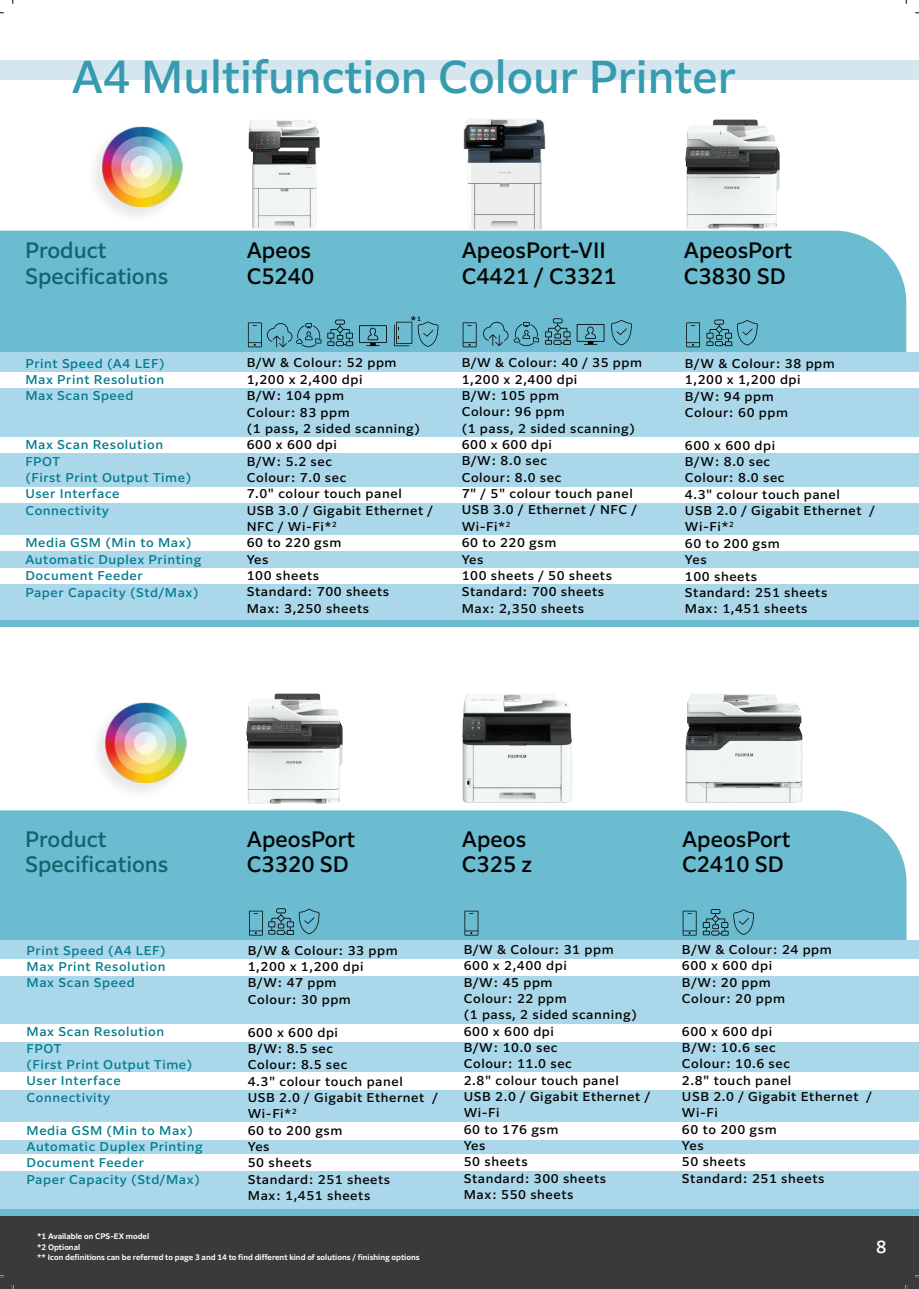
<style>
.page{position:relative;width:919px;height:1289px;background:#fff}
.page>*{position:absolute;margin:0;border:0;box-sizing:border-box;transform-origin:0 0}
.t1{font:500 43.35px "Clarimo UDPE";color:#369baf}
.t2{font:500 21px/25.2px "Clarimo UDPE";color:#040503}
.t3{font:500 21px/25.2px "Clarimo UDPE";color:#0f666d}
.t4{font:500 16.5px "Clarimo UDPE";color:#fff}
.t5{font:500 12px/16.4px "Clarimo UDPE";letter-spacing:.045em;color:#040503;scale:1.05 1}
.t6{font:500 12px/16.4px "Clarimo UDPE";letter-spacing:.045em;color:#047b8d;scale:1.05 1}
.t7{font:500 10.2px "Clarimo UDPE";color:#040503;scale:1.05 1}
.t8{font:600 7.5px/10.5px "Clarimo UDPE";color:#fff}
</style>
<div class="page">
<div style="left:0;top:810px;width:906px;height:130px;background:#6bbcd1"></div>
<div style="left:0;top:940px;width:918px;height:269px;background:#abd7ea"></div>
<div style="left:0;top:231px;width:906px;height:121px;background:#6bbcd1"></div>
<div style="left:0;top:352px;width:918px;height:268px;background:#abd7ea"></div>
<div style="left:0;top:1215px;width:918px;height:73px;background:#3a3a3b"></div>
<div style="left:0;top:372px;width:918px;height:15px;background:#fff"></div>
<div style="left:0;top:437px;width:918px;height:15px;background:#fff"></div>
<div style="left:0;top:487px;width:918px;height:15px;background:#fff"></div>
<div style="left:0;top:568px;width:918px;height:16px;background:#fff"></div>
<div style="left:0;top:535px;width:918px;height:16px;background:#fff"></div>
<img style="left:94px;top:126px;width:89px;height:90px">
<img style="left:97px;top:702px;width:90px;height:90px">
<div style="left:0;top:61px;width:918px;height:19px;background:#d5e6ef"></div>
<img style="left:248px;top:120px;width:71px;height:108px">
<img style="left:464px;top:119px;width:81px;height:110px">
<img style="left:685px;top:119px;width:95px;height:109px">
<img style="left:246px;top:693px;width:96px;height:110px">
<img style="left:463px;top:694px;width:108px;height:108px">
<img style="left:685px;top:694px;width:117px;height:108px">
<div style="left:0;top:958px;width:918px;height:17px;background:#fff"></div>
<div style="left:0;top:1023px;width:918px;height:18px;background:#fff"></div>
<div style="left:0;top:1072px;width:918px;height:18px;background:#fff"></div>
<div style="left:0;top:1122px;width:918px;height:17px;background:#fff"></div>
<div style="left:0;top:1154px;width:918px;height:17px;background:#fff"></div>
<div style="left:0;top:620px;width:918px;height:6px;background:#6bbcd1"></div>
<div style="left:0;top:1209px;width:918px;height:6px;background:#6bbcd1"></div>
<svg style="left:464px;top:910px;width:14px;height:25px"></svg>
<svg style="left:682px;top:910px;width:14px;height:25px"></svg>
<svg style="left:462px;top:322px;width:14px;height:25px"></svg>
<svg style="left:686px;top:322px;width:14px;height:25px"></svg>
<svg style="left:394px;top:321px;width:44px;height:26px"></svg>
<svg style="left:359px;top:325px;width:28px;height:21px"></svg>
<svg style="left:327px;top:319px;width:26px;height:27px"></svg>
<svg style="left:248px;top:322px;width:73px;height:25px;background:#5da4b6"></svg>
<svg style="left:611px;top:320px;width:20px;height:25px"></svg>
<svg style="left:576px;top:324px;width:28px;height:21px"></svg>
<svg style="left:545px;top:318px;width:25px;height:27px"></svg>
<svg style="left:483px;top:322px;width:56px;height:24px"></svg>
<svg style="left:706px;top:319px;width:51px;height:27px"></svg>
<svg style="left:249px;top:908px;width:70px;height:27px;background:#5ba0b1"></svg>
<svg style="left:702px;top:909px;width:52px;height:26px"></svg>
<h1 class="t1" style="left:72px;top:42px;width:665px">A4 Multifunction Colour Printer</h1>
<h2 class="t3" style="left:25px;top:236px;width:145px">Product<br>Specifications</h2>
<h2 class="t2" style="left:461px;top:236px;width:156px">ApeosPort-VII<br>C4421 / C3321</h2>
<h2 class="t2" style="left:684px;top:236px;width:110px">ApeosPort<br>C3830 SD</h2>
<h2 class="t2" style="left:247px;top:236px;width:69px">Apeos<br>C5240</h2>
<p class="t6" style="left:25px;top:354px;width:134px;text-align:justify">Print Speed (A4 LEF)<br>Max Print Resolution Max Scan Speed</p>
<p class="t6" style="left:25px;top:436px;width:159px">Max Scan Resolution<br>FPOT<br>(First Print Output Time)<br>User Interface<br>Connectivity</p>
<p class="t6" style="left:25px;top:534px;width:169px">Media GSM (Min to Max)<br>Automatic Duplex Printing<br>Document Feeder<br>Paper Capacity (Std/Max)</p>
<p class="t7" style="left:410px;top:312px;width:11px">*<sup>1</sup></p>
<p class="t5" style="left:247px;top:354px;width:179px">B/W &amp; Colour: 52 ppm<br>1,200 x 2,400 dpi<br>B/W: 104 ppm<br>Colour: 83 ppm<br>(1 pass, 2 sided scanning)<br>600 x 600 dpi<br>B/W: 5.2 sec<br>Colour: 7.0 sec<br>7.0" colour touch panel<br>USB 3.0 / Gigabit Ethernet /<br>NFC / Wi-Fi*<sup>2<br></sup>60 to 220 gsm<br>Yes<br>100 sheets<br>Standard: 700 sheets<br>Max: 3,250 sheets</p>
<p class="t5" style="left:461px;top:354px;width:173px">B/W &amp; Colour: 40 / 35 ppm<br>1,200 x 2,400 dpi<br>B/W: 105 ppm<br>Colour: 96 ppm<br>(1 pass, 2 sided scanning)<br>600 x 600 dpi<br>B/W: 8.0 sec<br>Colour: 8.0 sec<br>7" / 5" colour touch panel<br>USB 3.0 / Ethernet / NFC /<br>Wi-Fi*<sup>2<br></sup>60 to 220 gsm<br>Yes<br>100 sheets / 50 sheets<br>Standard: 700 sheets<br>Max: 2,350 sheets</p>
<p class="t5" style="left:685px;top:354px;width:144px">B/W &amp; Colour: 38 ppm<br>1,200 x 1,200 dpi<br>B/W: 94 ppm<br>Colour: 60 ppm</p>
<p class="t5" style="left:685px;top:436px;width:182px">600 x 600 dpi<br>B/W: 8.0 sec<br>Colour: 8.0 sec<br>4.3" colour touch panel<br>USB 2.0 / Gigabit Ethernet /<br>Wi-Fi*<sup>2<br></sup>60 to 200 gsm<br>Yes<br>100 sheets<br>Standard: 251 sheets<br>Max: 1,451 sheets</p>
<h2 class="t3" style="left:25px;top:824px;width:145px">Product<br>Specifications</h2>
<p class="t6" style="left:27px;top:941px;width:134px;text-align:justify">Print Speed (A4 LEF)<br>Max Print Resolution Max Scan Speed</p>
<p class="t6" style="left:27px;top:1022px;width:159px">Max Scan Resolution<br>FPOT<br>(First Print Output Time)<br>User Interface<br>Connectivity</p>
<p class="t6" style="left:27px;top:1120px;width:169px">Media GSM (Min to Max)<br>Automatic Duplex Printing<br>Document Feeder<br>Paper Capacity (Std/Max)</p>
<h2 class="t2" style="left:247px;top:824px;width:110px">ApeosPort<br>C3320 SD</h2>
<h2 class="t2" style="left:462px;top:824px;width:72px">Apeos<br>C325 z</h2>
<h2 class="t2" style="left:682px;top:824px;width:110px">ApeosPort<br>C2410 SD</h2>
<p class="t5" style="left:248px;top:941px;width:144px">B/W &amp; Colour: 33 ppm<br>1,200 x 1,200 dpi<br>B/W: 47 ppm<br>Colour: 30 ppm</p>
<p class="t5" style="left:248px;top:1022px;width:182px">600 x 600 dpi<br>B/W: 8.5 sec<br>Colour: 8.5 sec<br>4.3" colour touch panel<br>USB 2.0 / Gigabit Ethernet /<br>Wi-Fi*<sup>2<br></sup>60 to 200 gsm<br>Yes<br>50 sheets<br>Standard: 251 sheets<br>Max: 1,451 sheets</p>
<p class="t5" style="left:464px;top:940px;width:179px">B/W &amp; Colour: 31 ppm<br>600 x 2,400 dpi<br>B/W: 45 ppm<br>Colour: 22 ppm<br>(1 pass, 2 sided scanning)<br>600 x 600 dpi<br>B/W: 10.0 sec<br>Colour: 11.0 sec<br>2.8" colour touch panel<br>USB 2.0 / Gigabit Ethernet /<br>Wi-Fi<br>60 to 176 gsm<br>Yes<br>50 sheets<br>Standard: 300 sheets<br>Max: 550 sheets</p>
<p class="t5" style="left:682px;top:940px;width:144px">B/W &amp; Colour: 24 ppm<br>600 x 600 dpi<br>B/W: 20 ppm<br>Colour: 20 ppm</p>
<p class="t5" style="left:682px;top:1022px;width:182px">600 x 600 dpi<br>B/W: 10.6 sec<br>Colour: 10.6 sec<br>2.8" touch panel<br>USB 2.0 / Gigabit Ethernet /<br>Wi-Fi<br>60 to 200 gsm<br>Yes<br>50 sheets<br>Standard: 251 sheets</p>
<p class="t8" style="left:37px;top:1230px;width:384px">*1 Available on CPS-EX model<br>*2 Optional<br>** Icon definitions can be referred to page 3 and 14 to find different kind of solutions / finishing options</p>
<h3 class="t4" style="left:876px;top:1233px;width:12px">8</h3>
</div>
